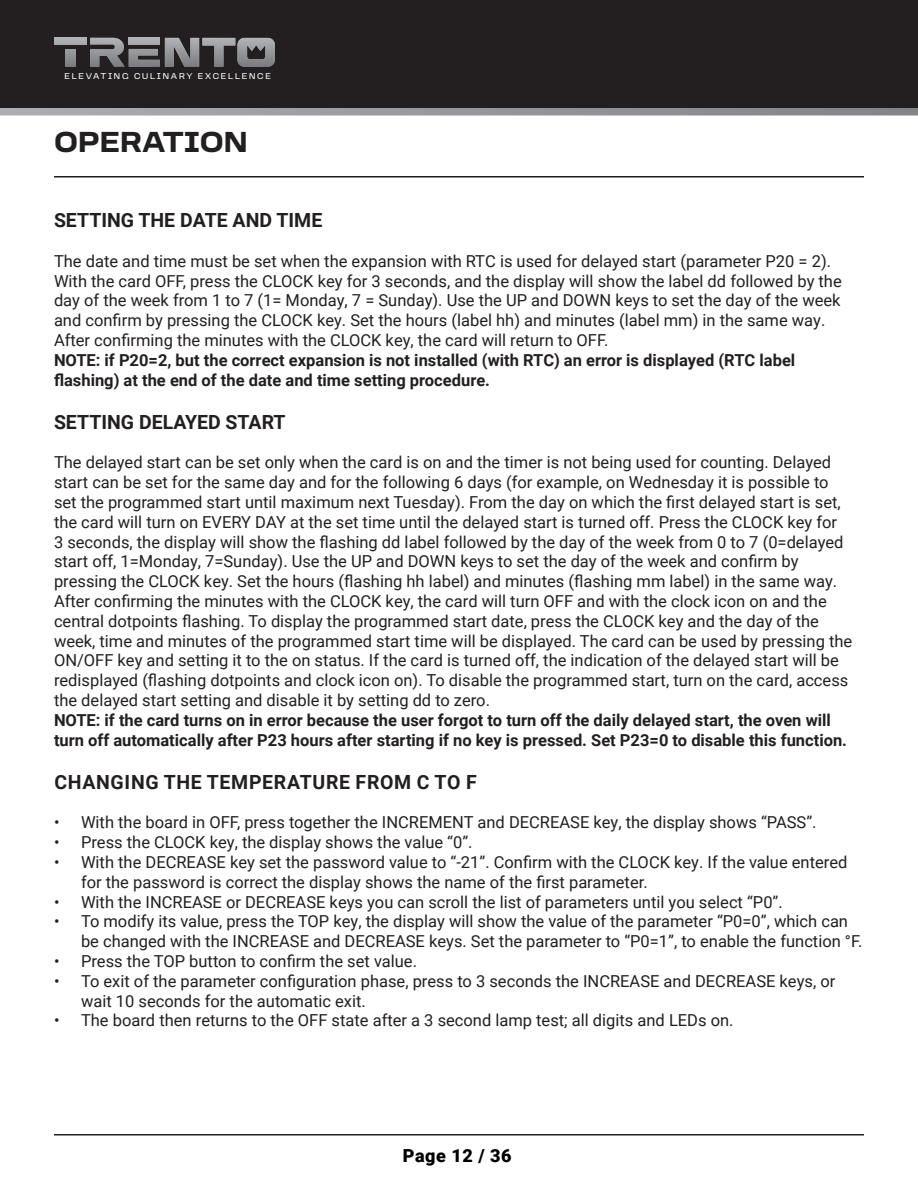
<style>
.page{position:relative;width:918px;height:1188px;background:#fff}
.page>*{position:absolute;margin:0;border:0;box-sizing:border-box;transform-origin:0 0}
.t1{font:700 30px "Loos Wide";color:#231f20}
.t2{font:700 19.5px "Roboto";color:#231f20}
.t3{font:700 19.5px "Roboto";letter-spacing:.035em;color:#231f20}
.t4{font:900 18px "Roboto";letter-spacing:.03em;color:#000}
.t5{font:16.5px/19.8px "Roboto";color:#231f20}
.t6{font:700 16.5px/19.8px "Roboto";color:#231f20}
.t7{font:8.7px "Loos Wide";letter-spacing:.2em;color:#fff}
</style>
<div class="page">
<div style="left:0;top:0;width:918px;height:108px;background:#231f20"></div>
<div style="left:54px;top:38px;width:33px;height:6px;background:#acadb1"></div>
<svg style="left:66px;top:49px;width:9px;height:18px"></svg>
<svg style="left:90px;top:38px;width:185px;height:29px"></svg>
<svg style="left:0;top:108px;width:918px;height:8px;background:#9d9ea1"></svg>
<hr style="left:54px;top:1134px;width:810px;height:2px;background:#231f20">
<hr style="left:54px;top:176px;width:810px;height:2px;background:#231f20">
<p class="t7" style="left:64px;top:70px;width:208px">ELEVATING CULINARY EXCELLENCE</p>
<p class="t1" style="left:54px;top:120px;width:195px">OPERATION</p>
<p class="t2" style="left:54px;top:207px;width:270px">SETTING THE DATE AND TIME</p>
<p class="t5" style="left:54px;top:250px;width:779px">The date and time must be set when the expansion with RTC is used for delayed start (parameter P20 = 2).</p>
<p class="t5" style="left:54px;top:270px;width:789px">With the card OFF, press the CLOCK key for 3 seconds, and the display will show the label dd followed by the day of the week from 1 to 7 (1= Monday, 7 = Sunday). Use the UP and DOWN keys to set the day of the week and confirm by pressing the CLOCK key. Set the hours (label hh) and minutes (label mm) in the same way.<br>After confirming the minutes with the CLOCK key, the card will return to OFF.</p>
<p class="t6" style="left:54px;top:349px;width:743px">NOTE: if P20=2, but the correct expansion is not installed (with RTC) an error is displayed (RTC label flashing) at the end of the date and time setting procedure.</p>
<p class="t2" style="left:54px;top:408px;width:233px">SETTING DELAYED START</p>
<p class="t5" style="left:54px;top:452px;width:800px">The delayed start can be set only when the card is on and the timer is not being used for counting. Delayed start can be set for the same day and for the following 6 days (for example, on Wednesday it is possible to set the programmed start until maximum next Tuesday). From the day on which the first delayed start is set, the card will turn on EVERY DAY at the set time until the delayed start is turned off. Press the CLOCK key for<br>3 seconds, the display will show the flashing dd label followed by the day of the week from 0 to 7 (0=delayed start off, 1=Monday, 7=Sunday). Use the UP and DOWN keys to set the day of the week and confirm by pressing the CLOCK key. Set the hours (flashing hh label) and minutes (flashing mm label) in the same way.<br>After confirming the minutes with the CLOCK key, the card will turn OFF and with the clock icon on and the central dotpoints flashing. To display the programmed start date, press the CLOCK key and the day of the week, time and minutes of the programmed start time will be displayed. The card can be used by pressing the ON/OFF key and setting it to the on status. If the card is turned off, the indication of the delayed start will be redisplayed (flashing dotpoints and clock icon on). To disable the programmed start, turn on the card, access the delayed start setting and disable it by setting dd to zero.</p>
<p class="t6" style="left:54px;top:709px;width:795px">NOTE: if the card turns on in error because the user forgot to turn off the daily delayed start, the oven will turn off automatically after P23 hours after starting if no key is pressed. Set P23=0 to disable this function.</p>
<p class="t3" style="left:54px;top:768px;width:424px">CHANGING THE TEMPERATURE FROM C TO F</p>
<p class="t5" style="left:54px;top:812px;width:764px">• With the board in OFF, press together the INCREMENT and DECREASE key, the display shows “PASS”.</p>
<p class="t5" style="left:54px;top:832px;width:420px">• Press the CLOCK key, the display shows the value “0”.</p>
<p class="t5" style="left:81px;top:852px;width:768px;text-indent:-27px">• With the DECREASE key set the password value to “-21”. Confirm with the CLOCK key. If the value entered for the password is correct the display shows the name of the first parameter.</p>
<p class="t5" style="left:54px;top:891px;width:730px">• With the INCREASE or DECREASE keys you can scroll the list of parameters until you select “P0”.</p>
<p class="t5" style="left:81px;top:911px;width:783px;text-indent:-27px">• To modify its value, press the TOP key, the display will show the value of the parameter “P0=0”, which can be changed with the INCREASE and DECREASE keys. Set the parameter to “P0=1”, to enable the function °F.</p>
<p class="t5" style="left:54px;top:951px;width:365px">• Press the TOP button to confirm the set value.</p>
<p class="t5" style="left:81px;top:970px;width:756px;text-indent:-27px">• To exit of the parameter configuration phase, press to 3 seconds the INCREASE and DECREASE keys, or wait 10 seconds for the automatic exit.</p>
<p class="t5" style="left:54px;top:1010px;width:681px">• The board then returns to the OFF state after a 3 second lamp test; all digits and LEDs on.</p>
<p class="t4" style="left:403px;top:1143px;width:110px">Page 12 / 36</p>
</div>
